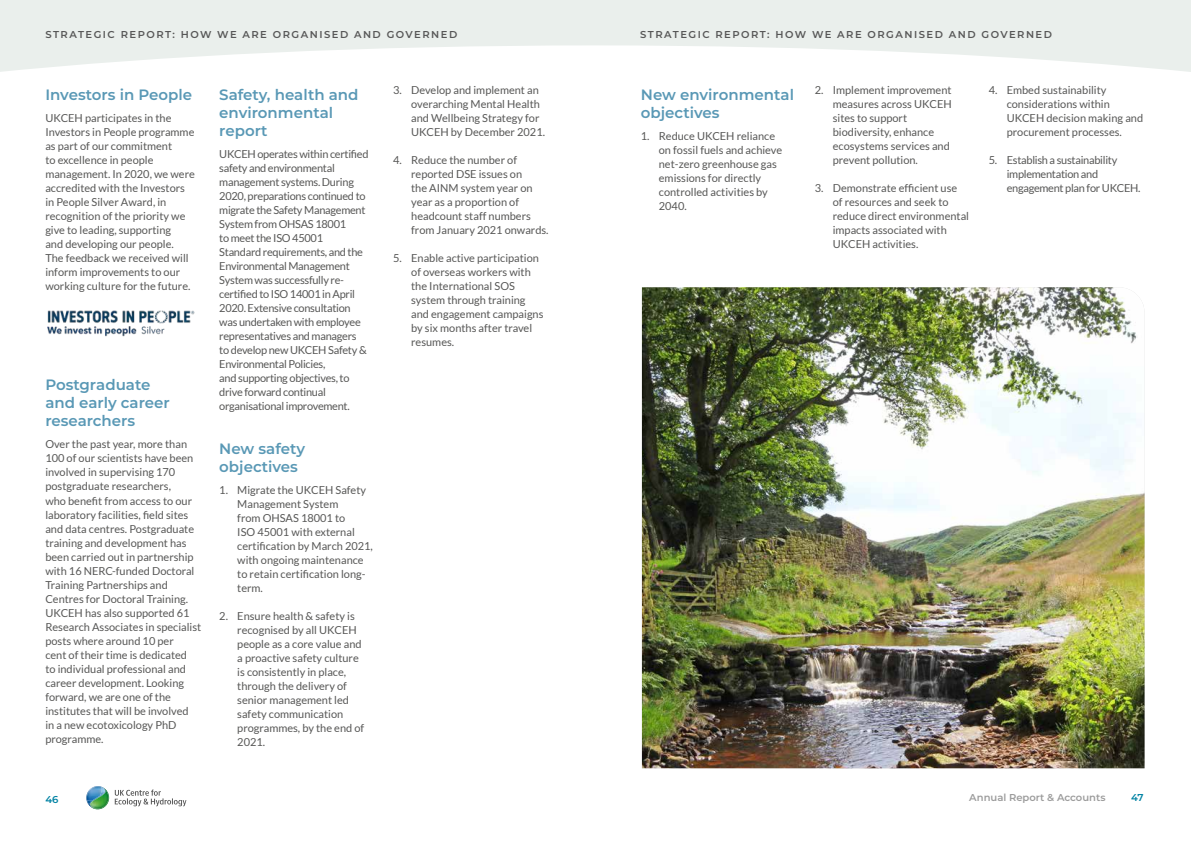
<style>
.page{position:relative;width:1191px;height:842px;background:#fff}
.page>*{position:absolute;margin:0;border:0;box-sizing:border-box;transform-origin:0 0}
.t1{font:600 15px/18px "Montserrat";color:#5998b5}
.t2{font:11px/14px "Lato";color:#575756}
.t3{font:11px/14px "Lato";letter-spacing:-.025em;color:#575756}
.t4{font:600 10px "Montserrat";letter-spacing:.15em;color:#575757}
.t5{font:600 10px "Montserrat";color:#9c9c9c}
.t6{font:600 10px "Montserrat";color:#0283a4}
</style>
<div class="page">
<svg style="left:0;top:0;width:1191px;height:72px;fill:#eaefec"></svg>
<img style="left:47px;top:310px;width:148px;height:27px">
<img style="left:642px;top:287px;width:502px;height:481px">
<svg style="left:115px;top:789px;width:71px;height:17px"></svg>
<img style="left:87px;top:787px;width:18px;height:18px">
<img style="left:90px;top:790px;width:18px;height:19px">
<img style="left:100px;top:787px;width:2px;height:14px">
<svg style="left:86px;top:786px;width:14px;height:15px"></svg>
<p class="t4" style="left:45px;top:27px;width:413px">STRATEGIC REPORT: HOW WE ARE ORGANISED AND GOVERNED</p>
<p class="t4" style="left:640px;top:27px;width:413px">STRATEGIC REPORT: HOW WE ARE ORGANISED AND GOVERNED</p>
<h1 class="t1" style="left:45px;top:85px;width:148px">Investors in People</h1>
<p class="t2" style="left:45px;top:111px;width:151px">UKCEH participates in the<br>Investors in People programme as part of our commitment<br>to excellence in people management. In 2020, we were accredited with the Investors in People Silver Award, in recognition of the priority we give to leading, supporting<br>and developing our people.<br>The feedback we received will inform improvements to our working culture for the future.</p>
<h1 class="t1" style="left:45px;top:375px;width:126px">Postgraduate and early career researchers</h1>
<p class="t2" style="left:45px;top:437px;width:157px">Over the past year, more than<br>100 of our scientists have been involved in supervising 170 postgraduate researchers,<br>who benefit from access to our laboratory facilities, field sites and data centres. Postgraduate training and development has been carried out in partnership with 16 NERC-funded Doctoral<br>Training Partnerships and<br>Centres for Doctoral Training.<br>UKCEH has also supported 61<br>Research Associates in specialist posts where around 10 per<br>cent of their time is dedicated<br>to individual professional and career development. Looking forward, we are one of the institutes that will be involved<br>in a new ecotoxicology PhD programme.</p>
<h1 class="t1" style="left:219px;top:85px;width:141px">Safety, health and environmental report</h1>
<p class="t3" style="left:219px;top:147px;width:151px">UKCEH operates within certified safety and environmental management systems. During<br>2020, preparations continued to migrate the Safety Management<br>System from OHSAS 18001<br>to meet the ISO 45001<br>Standard requirements, and the<br>Environmental Management<br>System was successfully re&shy;certified to ISO 14001 in April<br>2020. Extensive consultation was undertaken with employee representatives and managers to develop new UKCEH Safety &amp;<br>Environmental Policies,<br>and supporting objectives, to drive forward continual organisational improvement.</p>
<h1 class="t1" style="left:219px;top:439px;width:87px">New safety objectives</h1>
<p class="t2" style="left:237px;top:483px;width:137px;text-indent:-18px">1. Migrate the UKCEH Safety<br>Management System<br>from OHSAS 18001 to<br>ISO 45001 with external certification by March 2021, with ongoing maintenance to retain certification long&shy;term.</p>
<p class="t2" style="left:237px;top:609px;width:128px;text-indent:-18px">2. Ensure health &amp; safety is recognised by all UKCEH people as a core value and a proactive safety culture is consistently in place, through the delivery of senior management led safety communication programmes, by the end of<br>2021.</p>
<p class="t2" style="left:411px;top:83px;width:135px;text-indent:-18px">3. Develop and implement an overarching Mental Health and Wellbeing Strategy for<br>UKCEH by December 2021.</p>
<p class="t2" style="left:411px;top:153px;width:139px;text-indent:-18px">4. Reduce the number of reported DSE issues on<br>the AINM system year on year as a proportion of headcount staff numbers from January 2021 onwards.</p>
<p class="t2" style="left:411px;top:251px;width:134px;text-indent:-18px">5. Enable active participation of overseas workers with the International SOS system through training and engagement campaigns by six months after travel resumes.</p>
<h1 class="t1" style="left:641px;top:85px;width:155px">New environmental objectives</h1>
<p class="t2" style="left:659px;top:129px;width:125px;text-indent:-18px">1. Reduce UKCEH reliance on fossil fuels and achieve net-zero greenhouse gas emissions for directly controlled activities by<br>2040.</p>
<p class="t2" style="left:832px;top:83px;width:120px;text-indent:-18px">2. Implement improvement measures across UKCEH sites to support biodiversity, enhance ecosystems services and prevent pollution.</p>
<p class="t2" style="left:832px;top:181px;width:138px;text-indent:-18px">3. Demonstrate efficient use of resources and seek to reduce direct environmental impacts associated with<br>UKCEH activities.</p>
<p class="t2" style="left:1006px;top:83px;width:138px;text-indent:-18px">4. Embed sustainability considerations within<br>UKCEH decision making and procurement processes.</p>
<p class="t3" style="left:1006px;top:153px;width:135px;text-indent:-18px">5. Establish a sustainability implementation and engagement plan for UKCEH.</p>
<p class="t6" style="left:45px;top:792px;width:15px">46</p>
<p class="t5" style="left:969px;top:790px;width:138px">Annual Report &amp; Accounts</p>
<p class="t6" style="left:1131px;top:791px;width:14px">47</p>
</div>
